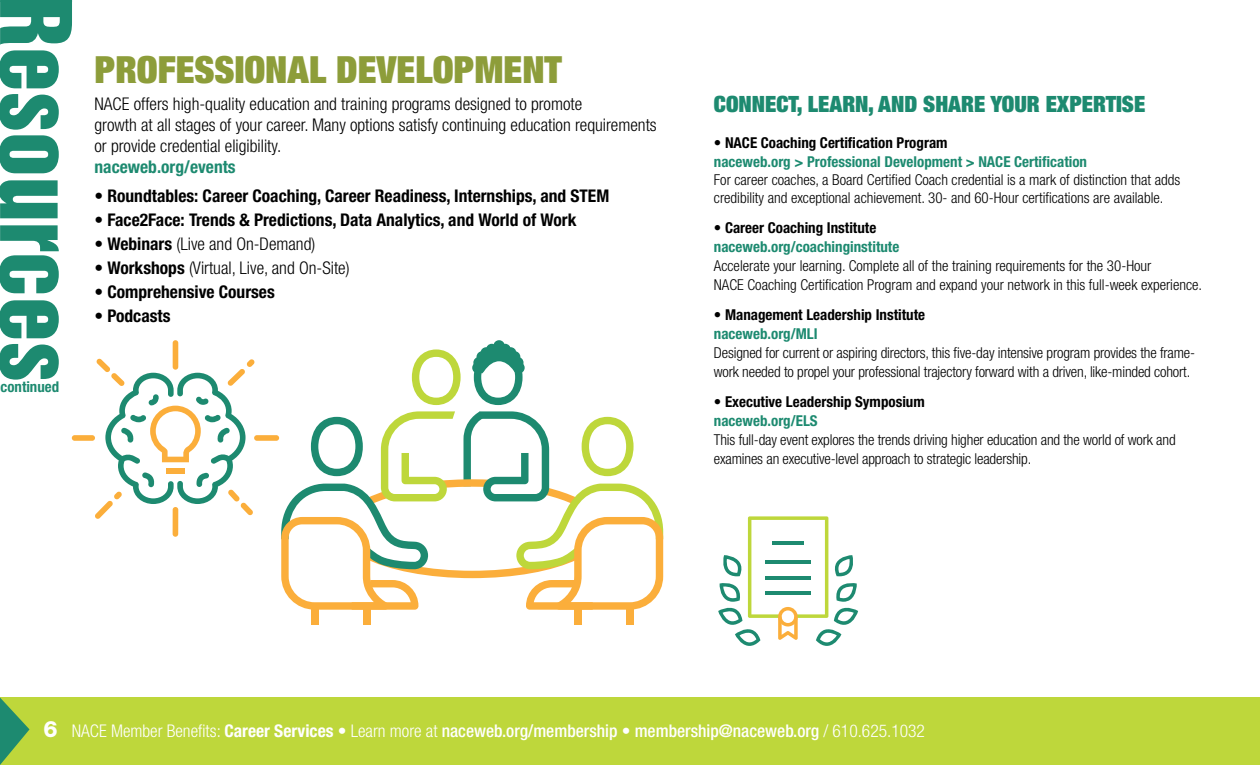
<style>
.page{position:relative;width:1260px;height:765px;background:#fff}
.page>*{position:absolute;margin:0;border:0;box-sizing:border-box;transform-origin:0 0}
.t1{font:90px "Helvetica Inserat LT Std";color:#1d8a70}
.t2{font:900 condensed 37.5px "Helvetica Neue LT Std";color:#8d9d3a}
.t3{font:900 condensed 22.5px "Helvetica Neue LT Std";color:#1d8a70}
.t4{font:300 condensed 17.5px/21px "Helvetica Neue LT Std";color:#000}
.t5{font:700 condensed 17.5px "Helvetica Neue LT Std";color:#000}
.t6{font:300 condensed 17.5px "Helvetica Neue LT Std";color:#fff}
.t7{font:700 condensed 17.5px "Helvetica Neue LT Std";color:#1d8a70}
.t8{font:300 condensed 15px/19px "Helvetica Neue LT Std";color:#000}
.t9{font:700 condensed 15px "Helvetica Neue LT Std";color:#000}
.t10{font:700 condensed 15px "Helvetica Neue LT Std";color:#1d8a70}
.t11{font:700 condensed 14.88px "Helvetica Neue LT Std";color:#1d8a70}
.s1{font-weight:700}
.s2{font-weight:800;font-stretch:normal;font-size:22.5px}
.s3{font-weight:500}
</style>
<div class="page">
<div style="left:0;top:698px;width:1260px;height:67px;background:#bed73b"></div>
<svg style="left:1px;top:698px;width:29px;height:66px"></svg>
<hr style="left:0;top:698px;width:1px;height:67px;background:#1d8a70">
<svg style="left:0;top:0;width:72px;height:2px"></svg>
<svg style="left:718px;top:516px;width:140px;height:130px"></svg>
<div style="left:173px;top:507px;width:5px;height:30px;background:#fbae3b;border-radius:3px"></div>
<div style="left:173px;top:340px;width:5px;height:30px;background:#fbae3b;border-radius:3px"></div>
<div style="left:72px;top:435px;width:23px;height:6px;background:#fbae3b;border-radius:3px"></div>
<div style="left:254px;top:435px;width:25px;height:6px;background:#fbae3b;border-radius:3px"></div>
<svg style="left:95px;top:358px;width:160px;height:161px"></svg>
<svg style="left:412px;top:349px;width:49px;height:56px"></svg>
<div style="left:626px;top:606px;width:8px;height:19px;background:#fbae3b"></div>
<div style="left:574px;top:606px;width:8px;height:19px;background:#fbae3b"></div>
<div style="left:311px;top:606px;width:7px;height:19px;background:#fbae3b"></div>
<div style="left:363px;top:606px;width:7px;height:19px;background:#fbae3b"></div>
<svg style="left:281px;top:411px;width:382px;height:199px"></svg>
<svg style="left:472px;top:348px;width:52px;height:57px"></svg>
<div style="left:494px;top:341px;width:10px;height:9px;background:#1d8a70;border-radius:50%"></div>
<div style="left:493px;top:340px;width:12px;height:11px;border:2px solid #1d8a70;border-radius:50%"></div>
<div style="left:501px;top:345px;width:9px;height:9px;background:#1d8a70;border-radius:50%"></div>
<div style="left:499px;top:344px;width:12px;height:11px;border:2px solid #1d8a70;border-radius:50%"></div>
<div style="left:506px;top:348px;width:9px;height:9px;background:#1d8a70;border-radius:50%"></div>
<div style="left:505px;top:347px;width:11px;height:12px;border:2px solid #1d8a70;border-radius:50%"></div>
<div style="left:510px;top:352px;width:9px;height:9px;background:#1d8a70;border-radius:50%"></div>
<div style="left:509px;top:351px;width:11px;height:12px;border:2px solid #1d8a70;border-radius:50%"></div>
<div style="left:513px;top:358px;width:9px;height:9px;background:#1d8a70;border-radius:50%"></div>
<div style="left:512px;top:357px;width:12px;height:11px;border:2px solid #1d8a70;border-radius:50%"></div>
<div style="left:514px;top:363px;width:10px;height:9px;background:#1d8a70;border-radius:50%"></div>
<div style="left:513px;top:362px;width:12px;height:11px;border:2px solid #1d8a70;border-radius:50%"></div>
<div style="left:487px;top:345px;width:9px;height:9px;background:#1d8a70;border-radius:50%"></div>
<div style="left:486px;top:344px;width:11px;height:11px;border:2px solid #1d8a70;border-radius:50%"></div>
<div style="left:482px;top:348px;width:9px;height:9px;background:#1d8a70;border-radius:50%"></div>
<div style="left:481px;top:347px;width:11px;height:12px;border:2px solid #1d8a70;border-radius:50%"></div>
<div style="left:478px;top:352px;width:9px;height:9px;background:#1d8a70;border-radius:50%"></div>
<div style="left:477px;top:351px;width:11px;height:12px;border:2px solid #1d8a70;border-radius:50%"></div>
<div style="left:474px;top:358px;width:10px;height:9px;background:#1d8a70;border-radius:50%"></div>
<div style="left:473px;top:357px;width:12px;height:11px;border:2px solid #1d8a70;border-radius:50%"></div>
<div style="left:473px;top:363px;width:9px;height:9px;background:#1d8a70;border-radius:50%"></div>
<div style="left:472px;top:362px;width:12px;height:11px;border:2px solid #1d8a70;border-radius:50%"></div>
<h1 class="t1" style="left:89px;top:-3px;width:386px;rotate:90deg">Resources</h1>
<p class="t11" style="left:1px;top:378px;width:60px">continued</p>
<h2 class="t2" style="left:94px;top:46px;width:469px">PROFESSIONAL DEVELOPMENT</h2>
<p class="t4" style="left:94px;top:93px;width:564px">NACE offers high-quality education and training programs designed to promote<br>growth at all stages of your career. Many options satisfy continuing education requirements or provide credential eligibility.</p>
<p class="t7" style="left:94px;top:156px;width:143px">naceweb.org/events</p>
<p class="t5" style="left:94px;top:185px;width:516px">• Roundtables: Career Coaching, Career Readiness, Internships, and STEM</p>
<p class="t5" style="left:94px;top:209px;width:484px">• Face2Face: Trends &amp; Predictions, Data Analytics, and World of Work</p>
<p class="t4" style="left:94px;top:233px;width:222px"><span class="s1">• Webinars</span> (Live and On-Demand)</p>
<p class="t4" style="left:94px;top:257px;width:257px"><span class="s1">• Workshops</span> (Virtual, Live, and On-Site)</p>
<p class="t5" style="left:94px;top:281px;width:182px">• Comprehensive Courses</p>
<p class="t5" style="left:94px;top:305px;width:78px">• Podcasts</p>
<h3 class="t3" style="left:714px;top:89px;width:433px">CONNECT, LEARN, AND SHARE YOUR EXPERTISE</h3>
<p class="t9" style="left:714px;top:133px;width:235px">• NACE Coaching Certification Program</p>
<p class="t10" style="left:714px;top:152px;width:375px">naceweb.org &gt; Professional Development &gt; NACE Certification</p>
<p class="t8" style="left:714px;top:170px;width:468px;line-height:18px">For career coaches, a Board Certified Coach credential is a mark of distinction that adds credibility and exceptional achievement. 30- and 60-Hour certifications are available.</p>
<p class="t9" style="left:714px;top:218px;width:164px">• Career Coaching Institute</p>
<p class="t10" style="left:714px;top:237px;width:187px">naceweb.org/coachinginstitute</p>
<p class="t8" style="left:714px;top:256px;width:490px">Accelerate your learning. Complete all of the training requirements for the 30-Hour<br>NACE Coaching Certification Program and expand your network in this full-week experience.</p>
<p class="t9" style="left:714px;top:306px;width:213px">• Management Leadership Institute</p>
<p class="t10" style="left:714px;top:325px;width:105px">naceweb.org/MLI</p>
<p class="t8" style="left:714px;top:343px;width:483px">Designed for current or aspiring directors, this five-day intensive program provides the frame&shy;work needed to propel your professional trajectory forward with a driven, like-minded cohort.</p>
<p class="t9" style="left:714px;top:393px;width:212px">• Executive Leadership Symposium</p>
<p class="t10" style="left:714px;top:412px;width:105px">naceweb.org/ELS</p>
<p class="t8" style="left:714px;top:430px;width:463px">This full-day event explores the trends driving higher education and the world of work and examines an executive-level approach to strategic leadership.</p>
<p class="t6" style="left:44px;top:721px;width:883px"><span class="s2">6</span> NACE Member Benefits: <span class="s1">Career Services</span> • Learn more at <span class="s3">naceweb.org/membership</span> • <span class="s3">membership@naceweb.org</span> / 610.625.1032</p>
</div>
